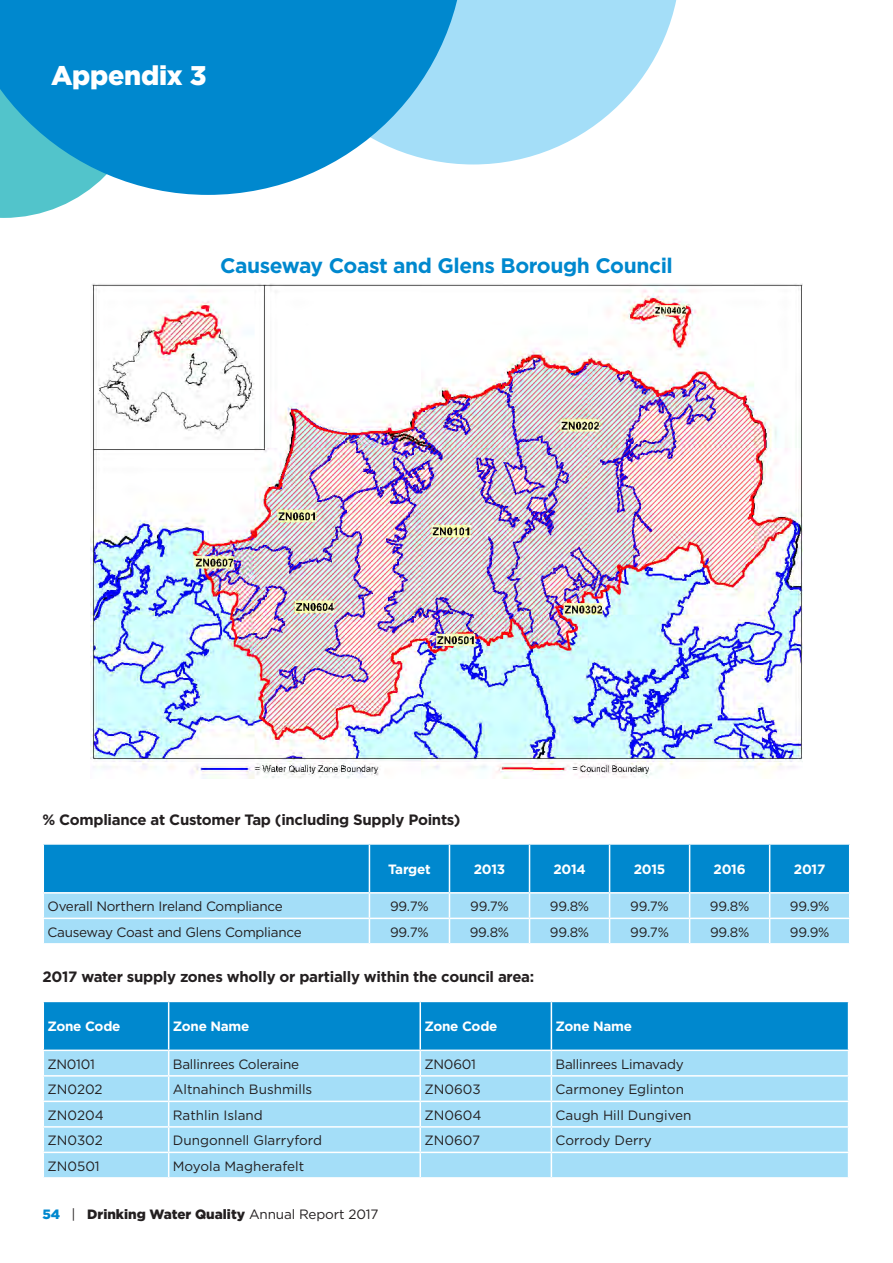
<style>
.page{position:relative;width:893px;height:1263px;background:#fff}
.page>*{position:absolute;margin:0;border:0;box-sizing:border-box;transform-origin:0 0}
.t1{font:900 27px "Gotham";letter-spacing:-.01em;color:#fff}
.t2{font:700 21px "Gotham";letter-spacing:-.02em;color:#0088ce}
.t3{font:700 15px "Gotham";letter-spacing:-.02em;color:#231f20}
.t4{font:13.5px "Gotham";letter-spacing:-.01em;color:#231f20}
.t5{font:700 13.5px "Gotham";letter-spacing:-.02em;color:#fff}
.t6{font:900 13.5px "Gotham";color:#231f20}
.s1{color:#0088ce}
.s2{font-weight:400}
</style>
<div class="page">
<svg style="left:43px;top:845px;width:807px;height:98px;background:#56b4e3"></svg>
<hr style="left:43px;top:892px;width:326px;height:1px;background:#fff">
<hr style="left:369px;top:892px;width:80px;height:1px;background:#fff">
<hr style="left:449px;top:892px;width:80px;height:1px;background:#fff">
<hr style="left:529px;top:892px;width:81px;height:1px;background:#fff">
<hr style="left:610px;top:892px;width:80px;height:1px;background:#fff">
<hr style="left:690px;top:892px;width:80px;height:1px;background:#fff">
<hr style="left:770px;top:892px;width:80px;height:1px;background:#fff">
<hr style="left:43px;top:918px;width:326px;height:1px;background:#fff">
<hr style="left:369px;top:918px;width:80px;height:1px;background:#fff">
<hr style="left:449px;top:918px;width:80px;height:1px;background:#fff">
<hr style="left:529px;top:918px;width:81px;height:1px;background:#fff">
<hr style="left:610px;top:918px;width:80px;height:1px;background:#fff">
<hr style="left:690px;top:918px;width:80px;height:1px;background:#fff">
<hr style="left:770px;top:918px;width:80px;height:1px;background:#fff">
<hr style="left:43px;top:845px;width:1px;height:47px;background:#fff">
<hr style="left:369px;top:845px;width:1px;height:47px;background:#fff">
<hr style="left:449px;top:845px;width:1px;height:47px;background:#fff">
<hr style="left:529px;top:845px;width:1px;height:47px;background:#fff">
<hr style="left:609px;top:845px;width:1px;height:47px;background:#fff">
<hr style="left:689px;top:845px;width:1px;height:47px;background:#fff">
<hr style="left:769px;top:845px;width:1px;height:47px;background:#fff">
<hr style="left:849px;top:845px;width:1px;height:47px;background:#fff">
<svg style="left:43px;top:1001px;width:806px;height:176px;background:#7ac7ec"></svg>
<hr style="left:43px;top:1075px;width:126px;height:1px;background:#fff">
<hr style="left:43px;top:1100px;width:126px;height:2px;background:#fff">
<hr style="left:43px;top:1126px;width:126px;height:1px;background:#fff">
<hr style="left:43px;top:1152px;width:126px;height:1px;background:#fff">
<hr style="left:169px;top:1126px;width:251px;height:1px;background:#fff">
<hr style="left:169px;top:1152px;width:251px;height:1px;background:#fff">
<hr style="left:420px;top:1075px;width:131px;height:1px;background:#fff">
<hr style="left:420px;top:1100px;width:131px;height:2px;background:#fff">
<hr style="left:420px;top:1126px;width:131px;height:1px;background:#fff">
<hr style="left:420px;top:1152px;width:131px;height:1px;background:#fff">
<hr style="left:551px;top:1075px;width:298px;height:1px;background:#fff">
<hr style="left:551px;top:1100px;width:298px;height:2px;background:#fff">
<hr style="left:551px;top:1126px;width:298px;height:1px;background:#fff">
<hr style="left:551px;top:1152px;width:298px;height:1px;background:#fff">
<img style="left:90px;top:284px;width:713px;height:494px">
<svg style="left:0;top:195px;width:81px;height:23px"></svg>
<svg style="left:464px;top:0;width:213px;height:164px;fill:#a4def8"></svg>
<svg style="left:0;top:0;width:464px;height:195px;background:#279cd5"></svg>
<p class="t1" style="left:51px;top:60px;width:157px">Appendix 3</p>
<p class="t2" style="left:220px;top:251px;width:454px">Causeway Coast and Glens Borough Council</p>
<p class="t3" style="left:43px;top:809px;width:419px">% Compliance at Customer Tap (including Supply Points)</p>
<p class="t5" style="left:388px;top:860px;width:44px">Target</p>
<p class="t5" style="left:474px;top:860px;width:33px">2013</p>
<p class="t5" style="left:553px;top:860px;width:34px">2014</p>
<p class="t5" style="left:634px;top:860px;width:33px">2015</p>
<p class="t5" style="left:714px;top:860px;width:34px">2016</p>
<p class="t5" style="left:794px;top:860px;width:33px">2017</p>
<p class="t4" style="left:48px;top:897px;width:237px">Overall Northern Ireland Compliance</p>
<p class="t4" style="left:390px;top:897px;width:40px">99.7%</p>
<p class="t4" style="left:470px;top:897px;width:40px">99.7%</p>
<p class="t4" style="left:550px;top:897px;width:41px">99.8%</p>
<p class="t4" style="left:630px;top:897px;width:40px">99.7%</p>
<p class="t4" style="left:710px;top:897px;width:41px">99.8%</p>
<p class="t4" style="left:790px;top:897px;width:41px">99.9%</p>
<p class="t4" style="left:48px;top:923px;width:256px">Causeway Coast and Glens Compliance</p>
<p class="t4" style="left:390px;top:923px;width:40px">99.7%</p>
<p class="t4" style="left:470px;top:923px;width:41px">99.8%</p>
<p class="t4" style="left:550px;top:923px;width:41px">99.8%</p>
<p class="t4" style="left:630px;top:923px;width:40px">99.7%</p>
<p class="t4" style="left:710px;top:923px;width:41px">99.8%</p>
<p class="t4" style="left:790px;top:923px;width:41px">99.9%</p>
<p class="t3" style="left:43px;top:966px;width:493px">2017 water supply zones wholly or partially within the council area:</p>
<p class="t5" style="left:48px;top:1018px;width:74px">Zone Code</p>
<p class="t5" style="left:173px;top:1018px;width:78px">Zone Name</p>
<p class="t5" style="left:424px;top:1018px;width:74px">Zone Code</p>
<p class="t5" style="left:556px;top:1018px;width:78px">Zone Name</p>
<p class="t4" style="left:48px;top:1055px;width:49px">ZN0101</p>
<p class="t4" style="left:173px;top:1055px;width:128px">Ballinrees Coleraine</p>
<p class="t4" style="left:424px;top:1055px;width:53px">ZN0601</p>
<p class="t4" style="left:556px;top:1055px;width:130px">Ballinrees Limavady</p>
<p class="t4" style="left:47px;top:1081px;width:57px">ZN0202</p>
<p class="t4" style="left:173px;top:1081px;width:141px">Altnahinch Bushmills</p>
<p class="t4" style="left:424px;top:1081px;width:58px">ZN0603</p>
<p class="t4" style="left:556px;top:1081px;width:130px">Carmoney Eglinton</p>
<p class="t4" style="left:47px;top:1106px;width:58px">ZN0204</p>
<p class="t4" style="left:173px;top:1106px;width:92px">Rathlin Island</p>
<p class="t4" style="left:424px;top:1106px;width:59px">ZN0604</p>
<p class="t4" style="left:556px;top:1106px;width:137px">Caugh Hill Dungiven</p>
<p class="t4" style="left:47px;top:1132px;width:57px">ZN0302</p>
<p class="t4" style="left:173px;top:1132px;width:151px">Dungonnell Glarryford</p>
<p class="t4" style="left:424px;top:1132px;width:57px">ZN0607</p>
<p class="t4" style="left:556px;top:1132px;width:98px">Corrody Derry</p>
<p class="t4" style="left:47px;top:1157px;width:54px">ZN0501</p>
<p class="t4" style="left:173px;top:1157px;width:133px">Moyola Magherafelt</p>
<p class="t6" style="left:43px;top:1206px;width:338px"><span class="s1">54</span> <span class="s2">|</span> Drinking Water Quality <span class="s2">Annual Report 2017</span></p>
</div>
